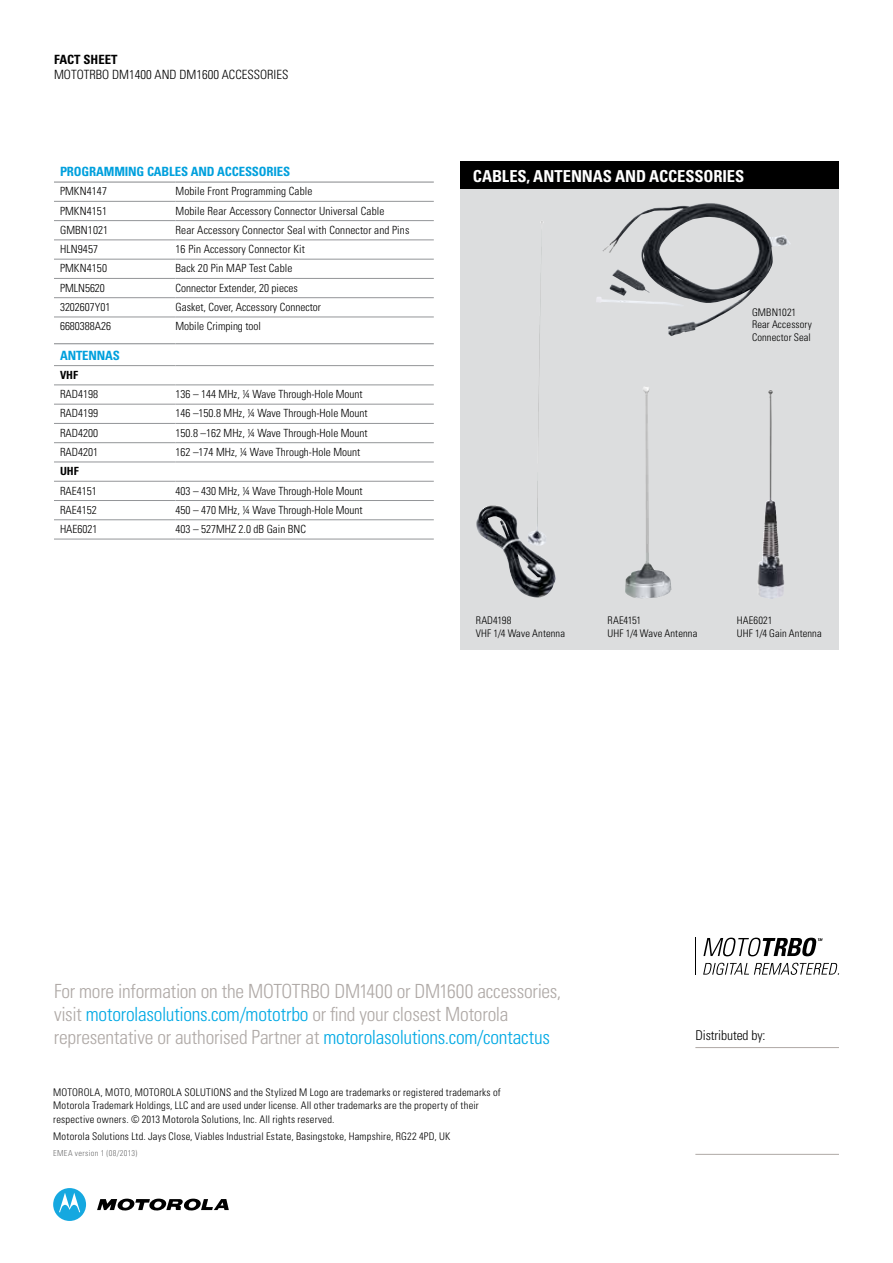
<style>
.page{position:relative;width:893px;height:1263px;background:#fff}
.page>*{position:absolute;margin:0;border:0;box-sizing:border-box;transform-origin:0 0}
.t1{font:300 condensed 19.5px/23.2px "Univers";letter-spacing:-.01em;color:#afa9a6}
.t2{font:700 condensed 16.5px "Univers";color:#fff}
.t3{font:300 condensed 13.5px "Univers";letter-spacing:-.005em;color:#000}
.t4{font:700 condensed 12.75px "Univers";letter-spacing:-.01em;color:#00a0dd}
.t5{font:300 condensed 12.75px "Univers";color:#000}
.t6{font:700 condensed 12.75px "Univers";color:#000}
.t7{font:300 condensed 11.25px "Univers";color:#000}
.t8{font:700 condensed 11.25px "Univers";color:#000}
.t9{font:300 condensed 10.5px/12.6px "Univers";letter-spacing:.02em;color:#000}
.t10{font:300 condensed 8.25px "Univers";letter-spacing:.04em;color:#6f6f70}
.s1{color:#00a9e4}
</style>
<div class="page">
<hr style="left:54px;top:278px;width:122px;height:1px;background:#939598">
<hr style="left:176px;top:278px;width:258px;height:1px;background:#939598">
<hr style="left:54px;top:297px;width:122px;height:1px;background:#939598">
<hr style="left:176px;top:297px;width:258px;height:1px;background:#939598">
<hr style="left:54px;top:317px;width:122px;height:1px;background:#939598">
<hr style="left:176px;top:317px;width:258px;height:1px;background:#939598">
<hr style="left:54px;top:365px;width:122px;height:1px;background:#939598">
<hr style="left:176px;top:365px;width:258px;height:1px;background:#939598">
<hr style="left:54px;top:385px;width:122px;height:1px;background:#939598">
<hr style="left:176px;top:385px;width:258px;height:1px;background:#939598">
<hr style="left:54px;top:404px;width:122px;height:1px;background:#939598">
<hr style="left:176px;top:404px;width:258px;height:1px;background:#939598">
<hr style="left:54px;top:423px;width:122px;height:1px;background:#939598">
<hr style="left:176px;top:423px;width:258px;height:1px;background:#939598">
<hr style="left:54px;top:442px;width:122px;height:1px;background:#939598">
<hr style="left:176px;top:442px;width:258px;height:1px;background:#939598">
<hr style="left:54px;top:462px;width:122px;height:1px;background:#939598">
<hr style="left:176px;top:462px;width:258px;height:1px;background:#939598">
<hr style="left:54px;top:481px;width:122px;height:1px;background:#939598">
<hr style="left:176px;top:481px;width:258px;height:1px;background:#939598">
<hr style="left:54px;top:500px;width:122px;height:1px;background:#939598">
<hr style="left:176px;top:500px;width:258px;height:1px;background:#939598">
<hr style="left:54px;top:519px;width:122px;height:1px;background:#939598">
<hr style="left:176px;top:519px;width:258px;height:1px;background:#939598">
<hr style="left:54px;top:539px;width:122px;height:1px;background:#939598">
<hr style="left:176px;top:539px;width:258px;height:1px;background:#939598">
<hr style="left:54px;top:181px;width:122px;height:2px;background:#939598">
<hr style="left:176px;top:181px;width:258px;height:2px;background:#939598">
<hr style="left:54px;top:343px;width:122px;height:1px;background:#939598">
<hr style="left:176px;top:343px;width:258px;height:1px;background:#939598">
<hr style="left:54px;top:201px;width:122px;height:1px;background:#939598">
<hr style="left:176px;top:201px;width:258px;height:1px;background:#939598">
<hr style="left:54px;top:220px;width:122px;height:1px;background:#939598">
<hr style="left:176px;top:220px;width:258px;height:1px;background:#939598">
<hr style="left:54px;top:240px;width:122px;height:1px;background:#939598">
<hr style="left:176px;top:240px;width:258px;height:1px;background:#939598">
<hr style="left:54px;top:259px;width:122px;height:1px;background:#939598">
<hr style="left:176px;top:259px;width:258px;height:1px;background:#939598">
<div style="left:460px;top:175px;width:379px;height:474px;background:#dcddde"></div>
<div style="left:460px;top:162px;width:379px;height:27px;background:#000"></div>
<img style="left:602px;top:203px;width:189px;height:133px">
<img style="left:476px;top:221px;width:80px;height:376px">
<img style="left:625px;top:386px;width:46px;height:212px">
<img style="left:757px;top:390px;width:28px;height:209px">
<svg style="left:703px;top:963px;width:136px;height:12px"></svg>
<hr style="left:695px;top:938px;width:1px;height:37px;background:#000">
<svg style="left:703px;top:938px;width:120px;height:18px"></svg>
<hr style="left:695px;top:1047px;width:144px;height:1px;background:#afa9a6">
<hr style="left:695px;top:1154px;width:144px;height:1px;background:#afa9a6">
<svg style="left:97px;top:1198px;width:132px;height:13px"></svg>
<svg style="left:53px;top:1188px;width:33px;height:33px"></svg>
<p class="t6" style="left:54px;top:52px;width:65px">FACT SHEET</p>
<p class="t5" style="left:54px;top:67px;width:236px">MOTOTRBO DM1400 AND DM1600 accessor ies</p>
<p class="t4" style="left:60px;top:164px;width:9px">PROGR</p>
<p class="t4" style="left:96px;top:164px;width:196px">AMM ING CABLES AND ACCESSORIES</p>
<p class="t7" style="left:60px;top:185px;width:49px">PMKN4147</p>
<p class="t7" style="left:176px;top:185px;width:138px">Mobile Front Programming Cable</p>
<p class="t7" style="left:60px;top:204px;width:49px">PMKN4151</p>
<p class="t7" style="left:176px;top:204px;width:210px">Mobile Rear Accessory Connector Universal Cable</p>
<p class="t7" style="left:60px;top:223px;width:50px">GMBN1021</p>
<p class="t7" style="left:176px;top:223px;width:235px">Rear Accessory Connector Seal with Connector and Pins</p>
<p class="t7" style="left:60px;top:242px;width:40px">HLN9457</p>
<p class="t7" style="left:176px;top:242px;width:131px">16 Pin Accessory Connector Kit</p>
<p class="t7" style="left:60px;top:262px;width:49px">PMKN4150</p>
<p class="t7" style="left:176px;top:262px;width:118px">Back 20 Pin MAP Test Cable</p>
<p class="t7" style="left:60px;top:281px;width:46px">PMLN5620</p>
<p class="t7" style="left:176px;top:281px;width:124px">Connector Extender, 20 pieces</p>
<p class="t7" style="left:60px;top:300px;width:52px">3202607Y01</p>
<p class="t7" style="left:176px;top:300px;width:147px">Gasket, Cover, Accessory Connector</p>
<p class="t7" style="left:60px;top:319px;width:53px">6680388A26</p>
<p class="t7" style="left:176px;top:319px;width:87px">Mobile Crimping tool</p>
<p class="t4" style="left:60px;top:347px;width:62px">ANTENNAS</p>
<p class="t8" style="left:60px;top:368px;width:20px">VHF</p>
<p class="t7" style="left:60px;top:387px;width:40px">RAD4198</p>
<p class="t7" style="left:176px;top:387px;width:189px">136 – 144 MHz, ¼ Wave Through-Hole Mount</p>
<p class="t7" style="left:60px;top:407px;width:40px">RAD4199</p>
<p class="t7" style="left:176px;top:407px;width:194px">146 –150.8 MHz, ¼ Wave Through-Hole Mount</p>
<p class="t7" style="left:60px;top:426px;width:40px">RAD4200</p>
<p class="t7" style="left:176px;top:426px;width:194px">150.8 –162 MHz, ¼ Wave Through-Hole Mount</p>
<p class="t7" style="left:60px;top:445px;width:40px">RAD4201</p>
<p class="t7" style="left:176px;top:445px;width:186px">162 –174 MHz, ¼ Wave Through-Hole Mount</p>
<p class="t8" style="left:60px;top:464px;width:20px">UHF</p>
<p class="t7" style="left:60px;top:484px;width:38px">RAE4151</p>
<p class="t7" style="left:176px;top:484px;width:189px">403 – 430 MHz, ¼ Wave Through-Hole Mount</p>
<p class="t7" style="left:60px;top:503px;width:38px">RAE4152</p>
<p class="t7" style="left:176px;top:503px;width:189px">450 – 470 MHz, ¼ Wave Through-Hole Mount</p>
<p class="t7" style="left:60px;top:522px;width:39px">HAE6021</p>
<p class="t7" style="left:176px;top:522px;width:132px">403 – 527MHZ 2.0 dB Gain BNC</p>
<h2 class="t2" style="left:473px;top:166px;width:273px">CABLES, ANTENNAS AND ACCESSORIES</h2>
<p class="t9" style="left:752px;top:306px;width:62px">GMBN1021<br>Rear Accessory<br>Connector Seal</p>
<p class="t9" style="left:476px;top:614px;width:91px">RAD4198<br>VHF 1/4 Wave Antenna</p>
<p class="t9" style="left:608px;top:614px;width:91px">RAE4151<br>UHF 1/4 Wave Antenna</p>
<p class="t9" style="left:737px;top:614px;width:86px">HAE6021<br>UHF 1/4 Gain Antenna</p>
<h1 class="t1" style="left:54px;top:979px;width:509px">For more information on the MOTOTRBO DM1400 or DM1600 accessories, visit <span class="s1">motorolasolutions.com/mototrbo</span> or find your closest Motorola representative or authorised Partner at <span class="s1">motorolasolutions.com/contactus</span></h1>
<p class="t9" style="left:53px;top:1085px;width:449px;line-height:13.5px">MOTOROLA, MOTO, MOTOROLA SOLUTIONS and the Stylized M Logo are trademarks or registered trademarks of<br>Motorola Trademark Holdings, LLC and are used under license. All other trademarks are the property of their respective owners. © 2013 Motorola Solutions, Inc. All rights reserved.</p>
<p class="t9" style="left:53px;top:1130px;width:399px">Motorola Solutions Ltd. Jays Close, Viables Industrial Estate, Basingstoke, Hampshire, RG22 4PD, UK</p>
<p class="t10" style="left:53px;top:1148px;width:86px">EMEA version 1 (08/2013)</p>
<p class="t3" style="left:695px;top:1027px;width:72px">Distributed by:</p>
</div>
